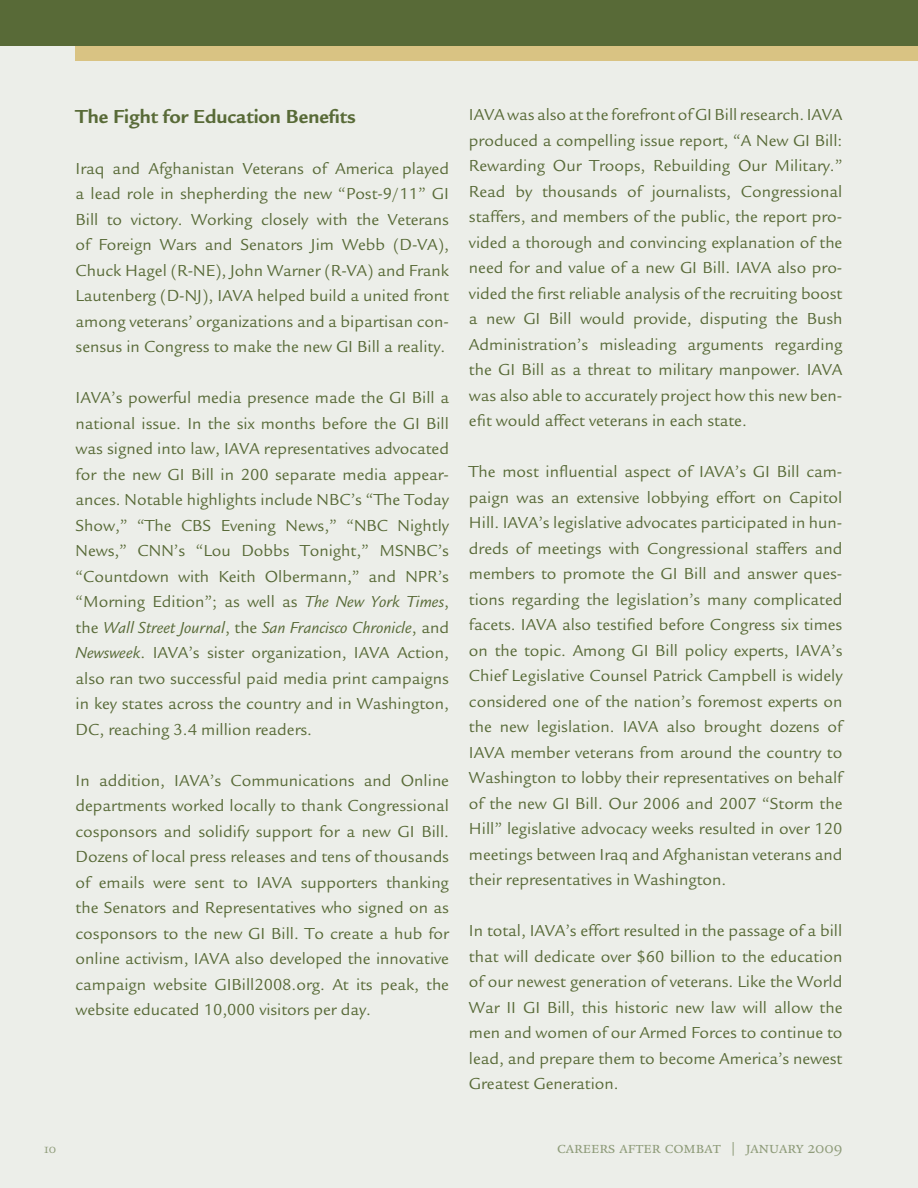
<style>
.page{position:relative;width:918px;height:1188px;background:#fff}
.page>*{position:absolute;margin:0;border:0;box-sizing:border-box;transform-origin:0 0}
.t1{font:700 19.5px "Legacy Sans";color:#586a37}
.t2{font:16.5px/25.5px "Legacy Sans";color:#586a37;text-align:justify}
.t3{font:16.5px "Legacy Serif SC";color:#8f9c7a}
.t4{font:13.2px "Legacy Serif SC";color:#8f9c7a}
.s1{font-style:italic}
</style>
<div class="page">
<div style="left:0;top:17px;width:918px;height:1171px;background:#eceee9"></div>
<div style="left:76px;top:0;width:842px;height:61px;background:#d9c383"></div>
<div style="left:0;top:0;width:918px;height:45px;background:#586a37"></div>
<p class="t1" style="left:76px;top:105px;width:282px">The Fight for Education Benefits</p>
<p class="t2" style="left:76px;top:156px;width:375px">Iraq and Afghanistan Veterans of America played a lead role in shepherding the new “Post-9/11” GI Bill to victory. Working closely with the Veterans of Foreign Wars and Senators Jim Webb (D-VA), Chuck Hagel (R-NE), John Warner (R-VA) and Frank Lautenberg (D-NJ), IAVA helped build a united front among veterans’ organizations and a bipartisan con&shy;sensus in Congress to make the new GI Bill a reality.</p>
<p class="t2" style="left:76px;top:385px;width:375px">IAVA’s powerful media presence made the GI Bill a national issue. In the six months before the GI Bill was signed into law, IAVA representatives advocated for the new GI Bill in 200 separate media appear&shy;ances. Notable highlights include NBC’s “The Today Show,” “The CBS Evening News,” “NBC Nightly News,” CNN’s “Lou Dobbs Tonight,” MSNBC’s “Countdown with Keith Olbermann,” and NPR’s “Morning Edition”; as well as <span class="s1">The New York Times</span>, the <span class="s1">Wall Street Journal</span>, the <span class="s1">San Francisco Chronicle</span>, and <span class="s1">Newsweek</span>. IAVA’s sister organization, IAVA Action, also ran two successful paid media print campaigns in key states across the country and in Washington, DC, reaching 3.4 million readers.</p>
<p class="t2" style="left:76px;top:768px;width:375px">In addition, IAVA’s Communications and Online departments worked locally to thank Congressional cosponsors and solidify support for a new GI Bill.<br>Dozens of local press releases and tens of thousands of emails were sent to IAVA supporters thanking the Senators and Representatives who signed on as cosponsors to the new GI Bill. To create a hub for online activism, IAVA also developed the innovative campaign website GIBill2008.org. At its peak, the website educated 10,000 visitors per day.</p>
<p class="t2" style="left:469px;top:102px;width:375px">IAVA was also at the forefront of GI Bill research. IAVA produced a compelling issue report, “A New GI Bill:<br>Rewarding Our Troops, Rebuilding Our Military.” Read by thousands of journalists, Congressional staffers, and members of the public, the report pro&shy;vided a thorough and convincing explanation of the need for and value of a new GI Bill. IAVA also pro&shy;vided the first reliable analysis of the recruiting boost a new GI Bill would provide, disputing the Bush Administration’s misleading arguments regarding the GI Bill as a threat to military manpower. IAVA was also able to accurately project how this new ben&shy;efit would affect veterans in each state.</p>
<p class="t2" style="left:469px;top:459px;width:375px">The most influential aspect of IAVA’s GI Bill cam&shy;paign was an extensive lobbying effort on Capitol Hill. IAVA’s legislative advocates participated in hun&shy;dreds of meetings with Congressional staffers and members to promote the GI Bill and answer ques&shy;tions regarding the legislation’s many complicated facets. IAVA also testified before Congress six times on the topic. Among GI Bill policy experts, IAVA’s Chief Legislative Counsel Patrick Campbell is widely considered one of the nation’s foremost experts on the new legislation. IAVA also brought dozens of IAVA member veterans from around the country to Washington to lobby their representatives on behalf of the new GI Bill. Our 2006 and 2007 “Storm the Hill” legislative advocacy weeks resulted in over 120 meetings between Iraq and Afghanistan veterans and their representatives in Washington.</p>
<p class="t2" style="left:469px;top:918px;width:375px">In total, IAVA’s effort resulted in the passage of a bill that will dedicate over $60 billion to the education of our newest generation of veterans. Like the World War II GI Bill, this historic new law will allow the men and women of our Armed Forces to continue to lead, and prepare them to become America’s newest Greatest Generation.</p>
<p class="t4" style="left:44px;top:1141px;width:13px">10</p>
<p class="t3" style="left:557px;top:1138px;width:287px">careers after combat | january 2009</p>
</div>
